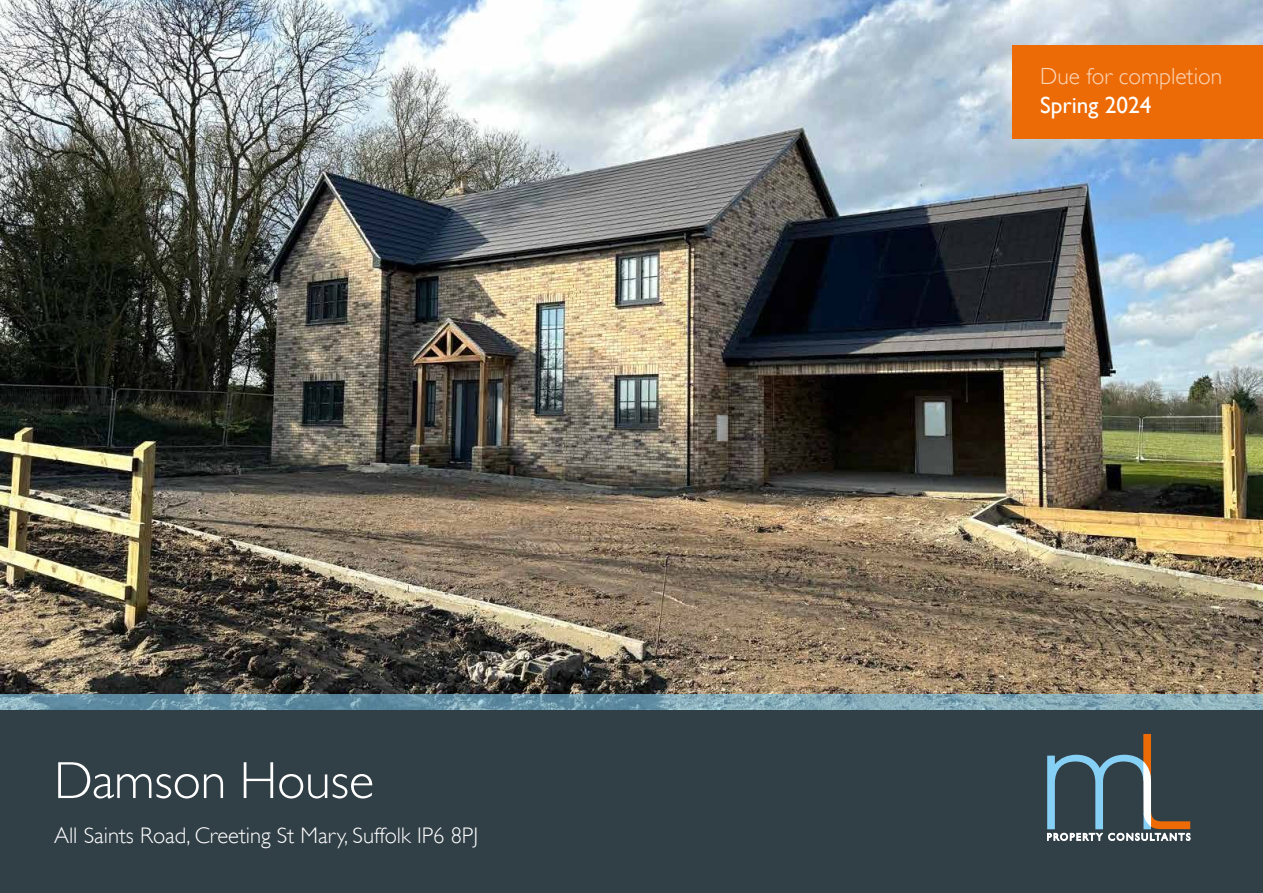
<style>
.page{position:relative;width:1263px;height:893px;background:#fff}
.page>*{position:absolute;margin:0;border:0;box-sizing:border-box;transform-origin:0 0}
.t1{font:300 52.5px "Gill Sans MT Pro";color:#fff}
.t2{font:300 23.4px "Gill Sans";color:#fcd6b8}
.t3{font:23.4px "Gill Sans";color:#fff}
.t4{font:300 22.5px "Gill Sans";color:#fff}
</style>
<div class="page">
<img style="left:0;top:0;width:1263px;height:695px">
<div style="left:0;top:710px;width:1263px;height:183px;background:#313f46"></div>
<svg style="left:1047px;top:734px;width:143px;height:107px"></svg>
<svg style="left:0;top:695px;width:1263px;height:15px;background:#78a0b0"></svg>
<div style="left:1013px;top:45px;width:250px;height:94px;background:#ed6b06"></div>
<h1 class="t1" style="left:54px;top:749px;width:322px">Damson House</h1>
<p class="t4" style="left:54px;top:822px;width:426px">All Saints Road, Creeting St Mary, Suffolk IP6 8PJ</p>
<p class="t2" style="left:1040px;top:63px;width:184px">Due for completion</p>
<p class="t3" style="left:1040px;top:91px;width:113px">Spring 2024</p>
</div>
